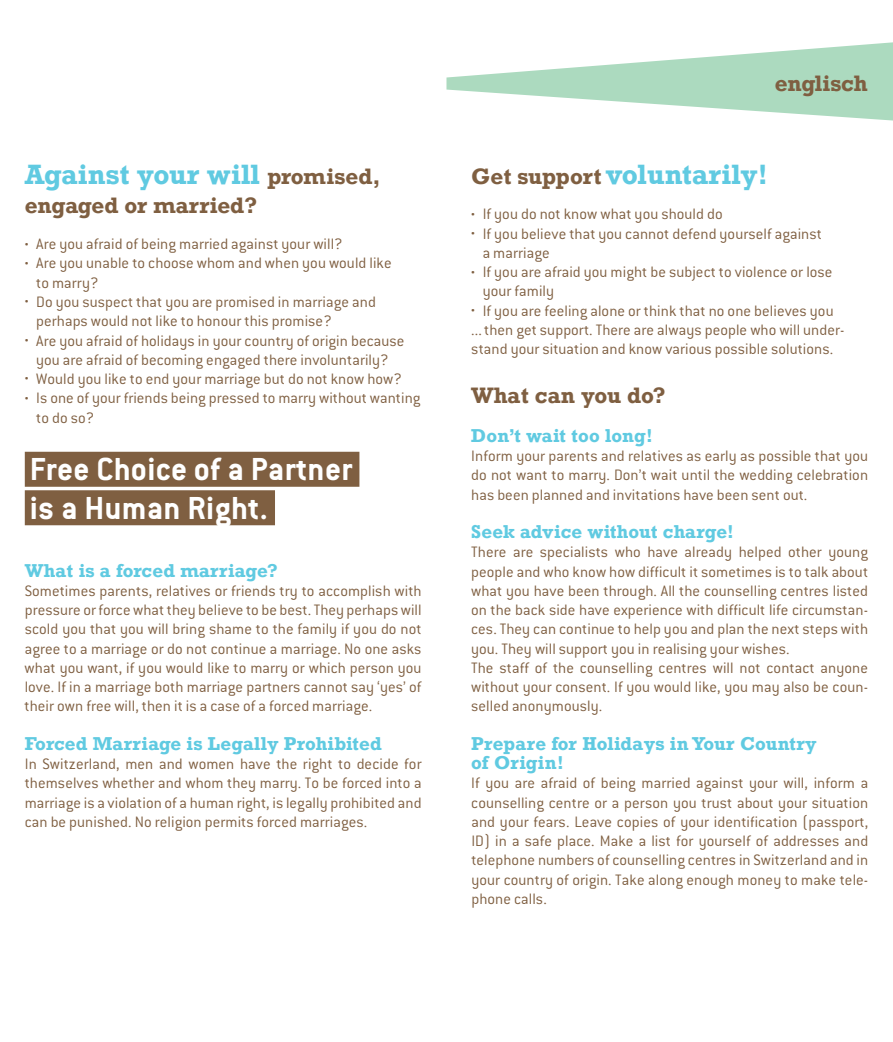
<style>
.page{position:relative;width:893px;height:1042px;background:#fff}
.page>*{position:absolute;margin:0;border:0;box-sizing:border-box;transform-origin:0 0}
.t1{font:700 35px/38.5px "Conduitneu";letter-spacing:.01em;color:#fff}
.t2{font:700 26.25px "Rockwell";letter-spacing:.005em;color:#60cae1}
.t3{font:700 21px "Rockwell";letter-spacing:-.005em;color:#7f5f41}
.t4{font:700 17.5px/19.2px "Rockwell";letter-spacing:.01em;color:#60cae1}
.t5{font:300 16.62px/19.2px "Conduitneu";letter-spacing:.005em;color:#7f5f41}
.s1{font-size:21px;color:#7f5f41}
</style>
<div class="page">
<div style="left:25px;top:452px;width:334px;height:35px;background:#7f5f41"></div>
<div style="left:25px;top:490px;width:250px;height:35px;background:#7f5f41"></div>
<svg style="left:446px;top:42px;width:447px;height:79px"></svg>
<h2 class="t2" style="left:25px;top:157px;width:357px">Against your will <span class="s1">promised,</span></h2>
<p class="t3" style="left:25px;top:192px;width:234px">engaged or married?</p>
<p class="t5" style="left:25px;top:234px;width:319px"><sup>•</sup> Are you afraid of being married against your will?</p>
<p class="t5" style="left:36px;top:254px;width:357px;text-indent:-11px"><sup>•</sup> Are you unable to choose whom and when you would like to marry?</p>
<p class="t5" style="left:36px;top:292px;width:341px;text-indent:-11px"><sup>•</sup> Do you suspect that you are promised in marriage and perhaps would not like to honour this promise?</p>
<p class="t5" style="left:25px;top:331px;width:381px;text-align:center"><sup>•</sup> Are you afraid of holidays in your country of origin because you are afraid of becoming engaged there involuntarily?</p>
<p class="t5" style="left:25px;top:369px;width:379px"><sup>•</sup> Would you like to end your marriage but do not know how?</p>
<p class="t5" style="left:36px;top:388px;width:386px;text-indent:-11px"><sup>•</sup> Is one of your friends being pressed to marry without wanting to do so?</p>
<h1 class="t1" style="left:30px;top:449px;width:324px">Free Choice of a Partner is a Human Right.</h1>
<p class="t4" style="left:25px;top:560px;width:255px">What is a forced marriage?</p>
<p class="t5" style="left:25px;top:581px;width:399px;text-align:justify">Sometimes parents, relatives or friends try to accomplish with pressure or forcewhatthey believe to be best.They perhapswill scold you that you will bring shame to the family if you do not agree to a marriage or do not continue a marriage. No one asks what you want, if you would like to marry or which person you love. If in a marriage both marriage partners cannot say ‘yes’ of their own free will, then it is a case of a forced marriage.</p>
<p class="t4" style="left:25px;top:733px;width:359px">Forced Marriage is Legally Prohibited</p>
<p class="t5" style="left:25px;top:754px;width:398px;text-align:justify">In Switzerland, men and women have the right to decide for themselves whether and whom they marry. To be forced into a marriage is a violation of a human right, is legally prohibited and can be punished. No religion permits forced marriages.</p>
<p class="t3" style="left:775px;top:70px;width:95px">englisch</p>
<h2 class="t2" style="left:471px;top:157px;width:298px"><span class="s1">Get support</span> voluntarily!</h2>
<p class="t5" style="left:471px;top:205px;width:253px"><sup>•</sup> If you do not know what you should do</p>
<p class="t5" style="left:483px;top:224px;width:341px;text-indent:-11px"><sup>•</sup> If you believe that you cannot defend yourself against a marriage</p>
<p class="t5" style="left:483px;top:262px;width:351px;text-indent:-11px"><sup>•</sup> If you are afraid you might be subject to violence or lose your family</p>
<p class="t5" style="left:471px;top:301px;width:375px"><sup>•</sup> If you are feeling alone or think that no one believes you ...then get support. There are always people who will under&shy;stand your situation and know various possible solutions.</p>
<p class="t3" style="left:471px;top:382px;width:196px">What can you do?</p>
<p class="t4" style="left:471px;top:425px;width:183px">Don’t wait too long!</p>
<p class="t5" style="left:471px;top:446px;width:398px;text-align:justify">Inform your parents and relatives as early as possible that you do not want to marry. Don’t wait until the wedding celebration has been planned and invitations have been sent out.</p>
<p class="t4" style="left:471px;top:522px;width:264px">Seek advice without charge!</p>
<p class="t5" style="left:471px;top:542px;width:399px">There are specialists who have already helped other young people and who know how difficult it sometimes is to talk about what you have been through. All the counselling centres listed on the back side have experience with difficult life circumstan&shy;ces. They can continue to help you and plan the next steps with you. They will support you in realising your wishes.<br>The staff of the counselling centres will not contact anyone without your consent. If you would like, you may also be coun&shy;selled anonymously.</p>
<p class="t4" style="left:471px;top:733px;width:347px">Prepare for Holidays in Your Country of Origin!</p>
<p class="t5" style="left:471px;top:773px;width:398px;text-align:justify">If you are afraid of being married against your will, inform a counselling centre or a person you trust about your situation and your fears. Leave copies of your identification (passport, ID) in a safe place. Make a list for yourself of addresses and telephone numbers of counselling centres in Switzerland and in your country of origin. Take along enough money to make tele&shy;phone calls.</p>
</div>
